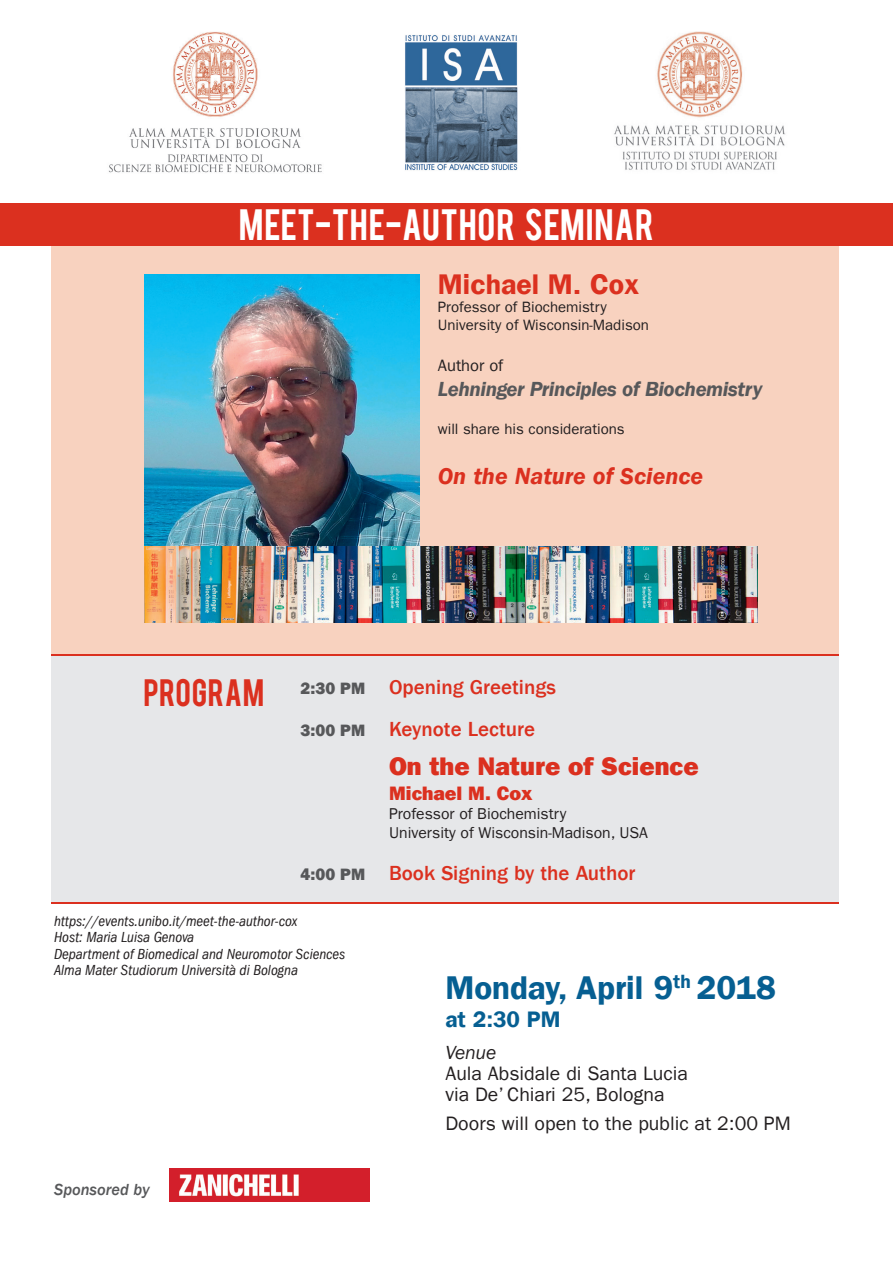
<style>
.page{position:relative;width:893px;height:1263px;background:#fff}
.page>*{position:absolute;margin:0;border:0;box-sizing:border-box;transform-origin:0 0}
.t1{font:34.5px "Bebas";letter-spacing:.02em;color:#fff}
.t2{font:600 33px "Franklin Gothic LT";color:#065f92}
.t3{font:30px "Bebas";letter-spacing:.02em;color:#db301f}
.t4{font:600 28.5px "Franklin Gothic LT";color:#db301f}
.t5{font:800 25.5px "Franklin Gothic LT";color:#db301f}
.t6{font:italic 600 24px "Franklin Gothic LT";color:#db301f}
.t7{font:600 22.5px "Franklin Gothic LT";color:#065f92}
.t8{font:500 21px/42.2px "Franklin Gothic LT";color:#db301f}
.t9{font:italic 600 21px "Franklin Gothic LT";letter-spacing:-.02em;color:#57585a}
.t10{font:19.5px/21px "Franklin Gothic LT";color:#231f20}
.t11{font:800 19.5px "Franklin Gothic LT";color:#db301f}
.t12{font:italic 19.5px "Franklin Gothic LT";letter-spacing:-.015em;color:#231f20}
.t13{font:italic 500 16.5px "Franklin Gothic LT";color:#57585a}
.t14{font:16.5px "Franklin Gothic LT";color:#231f20}
.t15{font:15.75px/18.9px "Franklin Gothic LT";color:#231f20}
.t16{font:italic condensed 15px/16.5px "Franklin Gothic LT";color:#231f20}
.t17{font:15px/18px "Franklin Gothic LT";color:#231f20}
.s1{font-weight:800;font-size:16.5px;color:#57585a}
</style>
<div class="page">
<div style="left:52px;top:655px;width:787px;height:247px;background:#e6e7e9"></div>
<div style="left:52px;top:242px;width:787px;height:412px;background:#f8d2bf"></div>
<div style="left:0;top:203px;width:893px;height:43px;background:#db301f"></div>
<hr style="left:52px;top:654px;width:787px;height:1px;background:#db301f">
<hr style="left:52px;top:902px;width:787px;height:2px;background:#db301f">
<img style="left:144px;top:275px;width:276px;height:271px">
<img style="left:144px;top:546px;width:614px;height:77px">
<img style="left:169px;top:1168px;width:200px;height:33px">
<img style="left:614px;top:31px;width:171px;height:139px">
<img style="left:405px;top:35px;width:113px;height:136px">
<img style="left:109px;top:32px;width:213px;height:141px">
<h1 class="t1" style="left:239px;top:208px;width:416px">MEET-THE-AUTHOR SEMINAR</h1>
<h3 class="t4" style="left:438px;top:267px;width:203px">Michael M. Cox</h3>
<p class="t17" style="left:438px;top:298px;width:213px">Professor of Biochemistry<br>University of Wisconsin-Madison</p>
<p class="t14" style="left:438px;top:356px;width:67px">Author of</p>
<h3 class="t9" style="left:438px;top:377px;width:326px">Lehninger Principles of Biochemistry</h3>
<p class="t17" style="left:438px;top:420px;width:188px">will share his considerations</p>
<h3 class="t6" style="left:438px;top:463px;width:267px">On the Nature of Science</h3>
<h3 class="t3" style="left:143px;top:678px;width:122px">PROGRAM</h3>
<h3 class="t8" style="left:301px;top:666px;width:257px"><span class="s1">2:30 PM</span> Opening Greetings<br><span class="s1">3:00 PM</span> Keynote Lecture</h3>
<h3 class="t5" style="left:389px;top:751px;width:311px">On the Nature of Science</h3>
<h3 class="t11" style="left:389px;top:782px;width:145px">Michael M. Cox</h3>
<p class="t15" style="left:389px;top:804px;width:261px">Professor of Biochemistry<br>University of Wisconsin-Madison, USA</p>
<h3 class="t8" style="left:301px;top:852px;width:336px"><span class="s1">4:00 PM</span> Book Signing by the Author</h3>
<p class="t16" style="left:54px;top:913px;width:293px">https://events.unibo.it/meet-the-author-cox<br>Host: Maria Luisa Genova<br>Department of Biomedical and Neuromotor Sciences Alma Mater Studiorum Università di Bologna</p>
<p class="t13" style="left:54px;top:1180px;width:97px">Sponsored by</p>
<h2 class="t2" style="left:445px;top:968px;width:332px">Monday, April 9<sup>th</sup> 2018</h2>
<h3 class="t7" style="left:445px;top:1006px;width:117px">at 2:30 PM</h3>
<h3 class="t12" style="left:445px;top:1041px;width:52px">Venue</h3>
<h3 class="t10" style="left:445px;top:1063px;width:244px">Aula Absidale di Santa Lucia via De’ Chiari 25, Bologna</h3>
<h3 class="t10" style="left:445px;top:1113px;width:347px">Doors will open to the public at 2:00 PM</h3>
</div>
